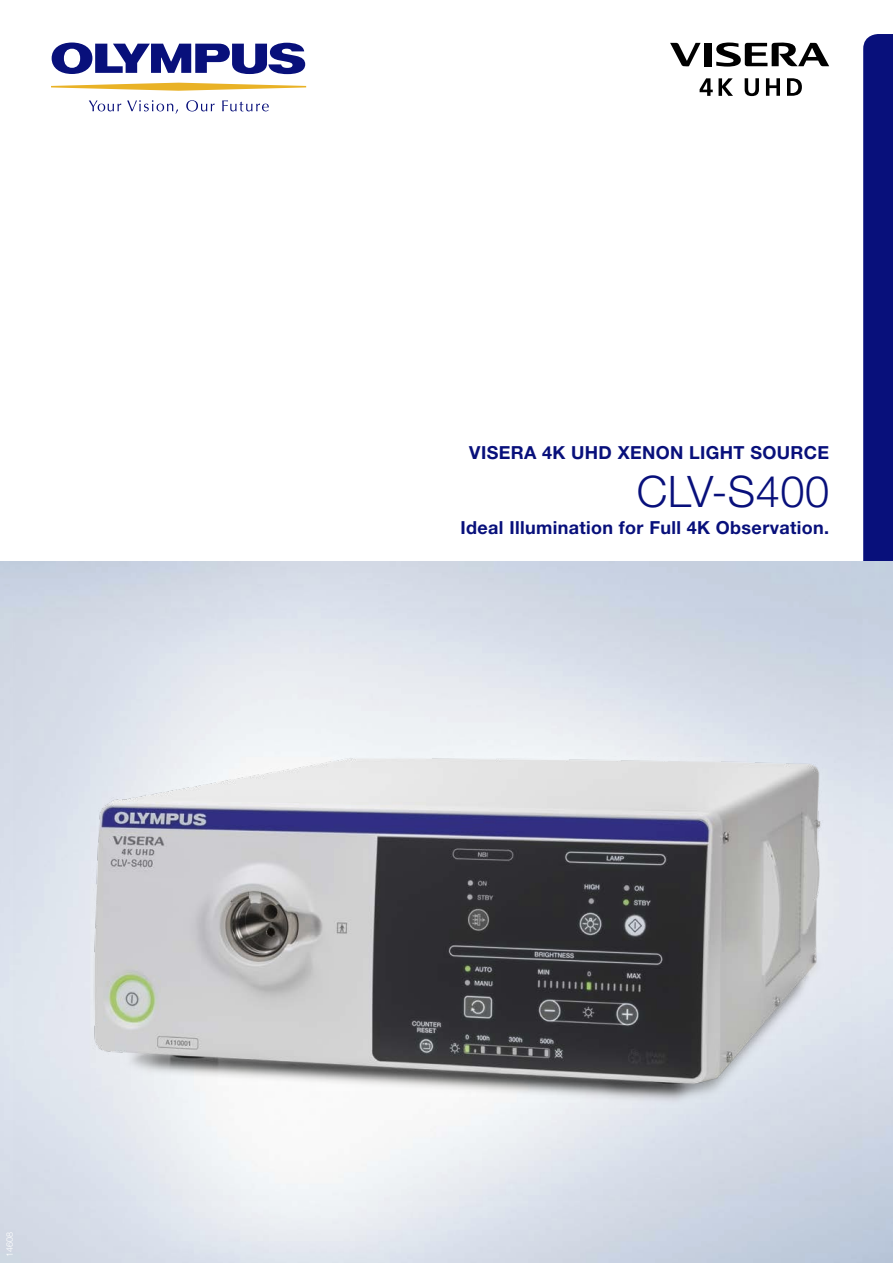
<style>
.page{position:relative;width:893px;height:1263px;background:#fff}
.page>*{position:absolute;margin:0;border:0;box-sizing:border-box;transform-origin:0 0}
.t1{font:300 43.5px "Helvetica Neue LT Pro";letter-spacing:.01em;color:#08107b}
.t2{font:700 18px "Helvetica Neue LT Pro";letter-spacing:.02em;color:#08107b}
.t3{font:300 9px "Helvetica Neue LT Pro";color:#fff}
</style>
<div class="page">
<svg style="left:863px;top:34px;width:30px;height:527px;background:#0e167e"></svg>
<svg style="left:52px;top:43px;width:253px;height:31px"></svg>
<svg style="left:51px;top:83px;width:255px;height:8px"></svg>
<svg style="left:89px;top:100px;width:32px;height:11px"></svg>
<svg style="left:127px;top:100px;width:51px;height:14px"></svg>
<svg style="left:186px;top:100px;width:29px;height:11px"></svg>
<svg style="left:222px;top:100px;width:47px;height:11px"></svg>
<svg style="left:700px;top:78px;width:33px;height:18px"></svg>
<svg style="left:745px;top:78px;width:14px;height:18px"></svg>
<svg style="left:766px;top:78px;width:14px;height:18px"></svg>
<svg style="left:787px;top:78px;width:15px;height:18px"></svg>
<svg style="left:670px;top:43px;width:31px;height:24px"></svg>
<div style="left:704px;top:43px;width:7px;height:23px;background:#000"></div>
<svg style="left:716px;top:42px;width:113px;height:25px"></svg>
<img style="left:13px;top:608px;width:848px;height:592px">
<p class="t3" style="left:4px;top:1256px;width:27px;rotate:-90deg">14608</p>
<p class="t2" style="left:469px;top:441px;width:361px">VISERA 4K UHD XENON LIGHT SOURCE</p>
<h1 class="t1" style="left:637px;top:465px;width:194px">CLV-S400</h1>
<p class="t2" style="left:461px;top:516px;width:370px">Ideal Illumination for Full 4K Observation.</p>
</div>
